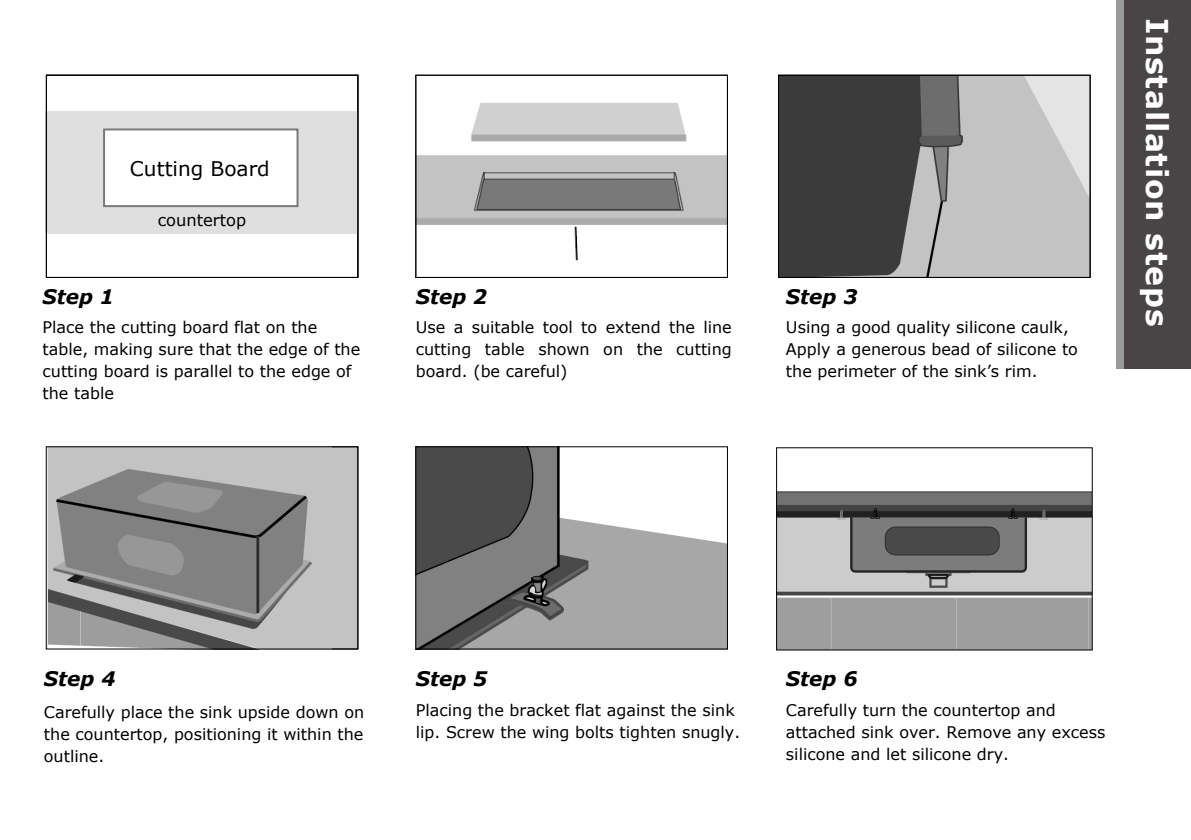
<style>
.page{position:relative;width:1191px;height:840px;background:#fff}
.page>*{position:absolute;margin:0;border:0;box-sizing:border-box;transform-origin:0 0}
.t1{font:700 30px "Verdana";letter-spacing:.025em;color:#fff}
.t2{font:20.2px "Verdana";color:#000}
.t3{font:italic 700 20px "Verdana";color:#000}
.t4{font:16.4px "Verdana";color:#000}
.t5{font:16px/22px "Verdana";color:#000}
</style>
<div class="page">
<div style="left:48px;top:446px;width:310px;height:203px;background:#c3c3c3"></div>
<img style="left:417px;top:103px;width:308px;height:158px">
<img style="left:780px;top:77px;width:308px;height:198px">
<img style="left:48px;top:448px;width:264px;height:199px">
<div style="left:46px;top:111px;width:312px;height:122px;background:#dfdfdf"></div>
<div style="left:103px;top:128px;width:195px;height:79px;background:#fff;border:2px solid #7a7a7a"></div>
<div style="left:1123px;top:0;width:68px;height:368px;background:#494547"></div>
<div style="left:1116px;top:0;width:7px;height:368px;background:#999"></div>
<img style="left:417px;top:448px;width:309px;height:199px">
<div style="left:415px;top:446px;width:313px;height:203px;border:1px solid #000"></div>
<div style="left:46px;top:446px;width:312px;height:203px;border:1px solid #000"></div>
<div style="left:46px;top:75px;width:312px;height:203px;border:1px solid #000"></div>
<div style="left:415px;top:75px;width:313px;height:203px;border:1px solid #000"></div>
<div style="left:778px;top:75px;width:312px;height:203px;border:1px solid #000"></div>
<img style="left:778px;top:491px;width:312px;height:157px">
<p class="t2" style="left:130px;top:155px;width:141px">Cutting Board</p>
<p class="t4" style="left:158px;top:208px;width:90px">countertop</p>
<p class="t3" style="left:43px;top:282px;width:73px">Step 1</p>
<p class="t5" style="left:43px;top:315px;width:319px">Place the cutting board flat on the table, making sure that the edge of the cutting board is parallel to the edge of the table</p>
<p class="t3" style="left:416px;top:282px;width:73px">Step 2</p>
<p class="t5" style="left:416px;top:315px;width:317px;text-align:justify">Use a suitable tool to extend the line cutting table shown on the cutting board. (be careful)</p>
<p class="t3" style="left:786px;top:282px;width:73px">Step 3</p>
<p class="t5" style="left:786px;top:315px;width:293px">Using a good quality silicone caulk,<br>Apply a generous bead of silicone to the perimeter of the sink’s rim.</p>
<h1 class="t1" style="left:1178px;top:17px;width:310px;rotate:90deg">Installation steps</h1>
<p class="t3" style="left:44px;top:664px;width:73px">Step 4</p>
<p class="t3" style="left:416px;top:664px;width:73px">Step 5</p>
<p class="t3" style="left:786px;top:664px;width:73px">Step 6</p>
<p class="t5" style="left:44px;top:700px;width:322px;text-align:justify">Carefully place the sink upside down on the countertop, positioning it within the outline.</p>
<p class="t5" style="left:416px;top:698px;width:326px">Placing the bracket flat against the sink lip. Screw the wing bolts tighten snugly.</p>
<p class="t5" style="left:786px;top:698px;width:321px">Carefully turn the countertop and attached sink over. Remove any excess silicone and let silicone dry.</p>
</div>
